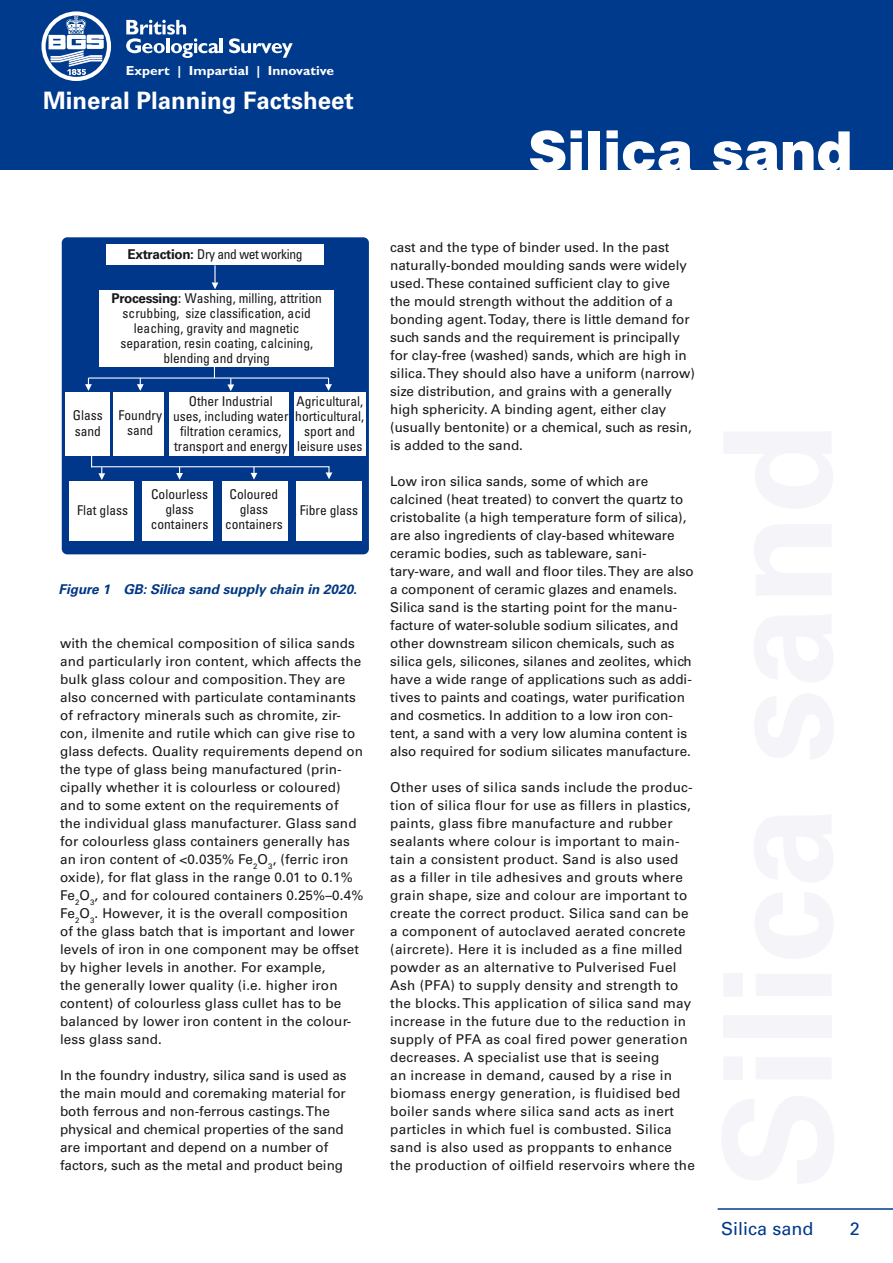
<style>
.page{position:relative;width:893px;height:1263px;background:#fff}
.page>*{position:absolute;margin:0;border:0;box-sizing:border-box;transform-origin:0 0}
.t1{font:900 54px "Helvetica";color:#fff}
.t2{font:700 24px "Univers";color:#fff}
.t3{font:18px "Univers";color:#003a8c}
.t4{font:13.5px/18px "Univers";letter-spacing:.01em;color:#1a171c}
.t5{font:condensed 13.5px/15px "Univers";color:#1a171c;text-align:center}
.t6{font:italic 700 13.5px "Univers";color:#003883}
.t7{font:condensed 13.5px "Univers";letter-spacing:-.025em;color:#1a171c}
.t8{font:700 13.05px "Gill Sans";color:#fff;scale:1.05 1}
.s1{font-weight:700;font-stretch:normal}
.s2{font-stretch:normal}
</style>
<div class="page">
<hr style="left:718px;top:1208px;width:175px;height:2px;background:#003a8c">
<div style="left:0;top:0;width:893px;height:170px;background:#003a8c"></div>
<hr style="left:220px;top:39px;width:3px;height:14px;background:#fff">
<svg style="left:229px;top:38px;width:64px;height:20px"></svg>
<svg style="left:126px;top:20px;width:93px;height:38px"></svg>
<svg style="left:49px;top:16px;width:55px;height:59px"></svg>
<div style="left:42px;top:11px;width:69px;height:70px;border:4px solid #fff;border-radius:50%"></div>
<div style="left:62px;top:237px;width:307px;height:317px;background:#00378b;border-radius:5px"></div>
<div style="left:107px;top:245px;width:217px;height:20px;background:#fff"></div>
<div style="left:66px;top:392px;width:44px;height:63px;background:#fff"></div>
<div style="left:70px;top:481px;width:64px;height:59px;background:#fff"></div>
<div style="left:99px;top:290px;width:234px;height:77px;background:#fff"></div>
<div style="left:143px;top:481px;width:70px;height:59px;background:#fff"></div>
<div style="left:114px;top:392px;width:50px;height:63px;background:#fff"></div>
<div style="left:170px;top:392px;width:119px;height:63px;background:#fff"></div>
<div style="left:294px;top:392px;width:72px;height:63px;background:#fff"></div>
<div style="left:222px;top:481px;width:65px;height:59px;background:#fff"></div>
<div style="left:296px;top:481px;width:65px;height:59px;background:#fff"></div>
<hr style="left:88px;top:377px;width:241px;height:2px;background:#fff">
<svg style="left:85px;top:378px;width:7px;height:13px"></svg>
<svg style="left:137px;top:378px;width:7px;height:13px"></svg>
<svg style="left:325px;top:378px;width:7px;height:13px"></svg>
<svg style="left:227px;top:378px;width:7px;height:13px"></svg>
<hr style="left:91px;top:466px;width:238px;height:1px;background:#fff">
<svg style="left:98px;top:467px;width:7px;height:13px"></svg>
<svg style="left:176px;top:467px;width:7px;height:13px"></svg>
<svg style="left:251px;top:467px;width:6px;height:13px"></svg>
<svg style="left:326px;top:466px;width:6px;height:13px"></svg>
<svg style="left:212px;top:265px;width:6px;height:24px"></svg>
<p class="t8" style="left:126px;top:63px;width:200px">Expert | Impartial | Innovative</p>
<h2 class="t2" style="left:43px;top:86px;width:312px">Mineral Planning Factsheet</h2>
<h1 class="t1" style="left:528px;top:116px;width:325px">Silica sand</h1>
<p class="t7" style="left:128px;top:246px;width:177px"><span class="s1">Extraction:</span> Dry and wet working</p>
<p class="t5" style="left:111px;top:290px;width:212px"><span class="s1">Processing</span><span class="s2">:</span> Washing, milling, attrition scrubbing, size classification, acid leaching, gravity and magnetic separation, resin coating, calcining, blending and drying</p>
<p class="t5" style="left:73px;top:406px;width:31px;line-height:16.2px;text-align:left">Glass sand</p>
<p class="t5" style="left:118px;top:407px;width:45px">Foundry sand</p>
<p class="t5" style="left:173px;top:394px;width:117px">Other Industrial uses, including water filtration ceramics, transport and energy</p>
<p class="t5" style="left:295px;top:394px;width:70px">Agricultural, horticultural, sport and leisure uses</p>
<p class="t5" style="left:77px;top:502px;width:52px">Flat glass</p>
<p class="t5" style="left:151px;top:486px;width:59px">Colourless glass containers</p>
<p class="t5" style="left:225px;top:486px;width:59px">Coloured glass containers</p>
<p class="t5" style="left:300px;top:502px;width:60px">Fibre glass</p>
<p class="t6" style="left:59px;top:581px;width:300px">Figure 1 GB: Silica sand supply chain in 2020.</p>
<p class="t4" style="left:60px;top:634px;width:305px">with the chemical composition of silica sands and particularly iron content, which affects the bulk glass colour and composition. They are also concerned with particulate contaminants of refractory minerals such as chromite, zir&shy;con, ilmenite and rutile which can give rise to glass defects. Quality requirements depend on the type of glass being manufactured (prin&shy;cipally whether it is colourless or coloured) and to some extent on the requirements of<br>the individual glass manufacturer. Glass sand for colourless glass containers generally has an iron content of &lt;0.035% Fe<sub>2</sub>O<sub>3</sub>, (ferric iron oxide), for flat glass in the range 0.01 to 0.1% Fe<sub>2</sub>O<sub>3</sub>, and for coloured containers 0.25%–0.4% Fe<sub>2</sub>O<sub>3</sub>. However, it is the overall composition of the glass batch that is important and lower levels of iron in one component may be offset by higher levels in another. For example,<br>the generally lower quality (i.e. higher iron content) of colourless glass cullet has to be balanced by lower iron content in the colour&shy;less glass sand.</p>
<p class="t4" style="left:60px;top:1066px;width:288px">In the foundry industry, silica sand is used as the main mould and coremaking material for both ferrous and non-ferrous castings. The physical and chemical properties of the sand are important and depend on a number of factors, such as the metal and product being</p>
<p class="t4" style="left:390px;top:238px;width:306px">cast and the type of binder used. In the past naturally-bonded moulding sands were widely used. These contained sufficient clay to give<br>the mould strength without the addition of a bonding agent. Today, there is little demand for such sands and the requirement is principally for clay-free (washed) sands, which are high in silica. They should also have a uniform (narrow) size distribution, and grains with a generally high sphericity. A binding agent, either clay (usually bentonite) or a chemical, such as resin, is added to the sand.</p>
<p class="t4" style="left:390px;top:472px;width:305px">Low iron silica sands, some of which are calcined (heat treated) to convert the quartz to cristobalite (a high temperature form of silica), are also ingredients of clay-based whiteware ceramic bodies, such as tableware, sani&shy;tary-ware, and wall and floor tiles. They are also a component of ceramic glazes and enamels.<br>Silica sand is the starting point for the manu&shy;facture of water-soluble sodium silicates, and other downstream silicon chemicals, such as silica gels, silicones, silanes and zeolites, which have a wide range of applications such as addi&shy;tives to paints and coatings, water purification and cosmetics. In addition to a low iron con&shy;tent, a sand with a very low alumina content is also required for sodium silicates manufacture.</p>
<p class="t4" style="left:390px;top:778px;width:306px">Other uses of silica sands include the produc&shy;tion of silica flour for use as fillers in plastics, paints, glass fibre manufacture and rubber sealants where colour is important to main&shy;tain a consistent product. Sand is also used as a filler in tile adhesives and grouts where grain shape, size and colour are important to create the correct product. Silica sand can be a component of autoclaved aerated concrete (aircrete). Here it is included as a fine milled powder as an alternative to Pulverised Fuel Ash (PFA) to supply density and strength to the blocks. This application of silica sand may increase in the future due to the reduction in supply of PFA as coal fired power generation decreases. A specialist use that is seeing<br>an increase in demand, caused by a rise in biomass energy generation, is fluidised bed boiler sands where silica sand acts as inert particles in which fuel is combusted. Silica sand is also used as proppants to enhance the production of oilfield reservoirs where the</p>
<h3 class="t3" style="left:721px;top:1218px;width:94px">Silica sand</h3>
<h3 class="t3" style="left:850px;top:1218px;width:12px">2</h3>
</div>
